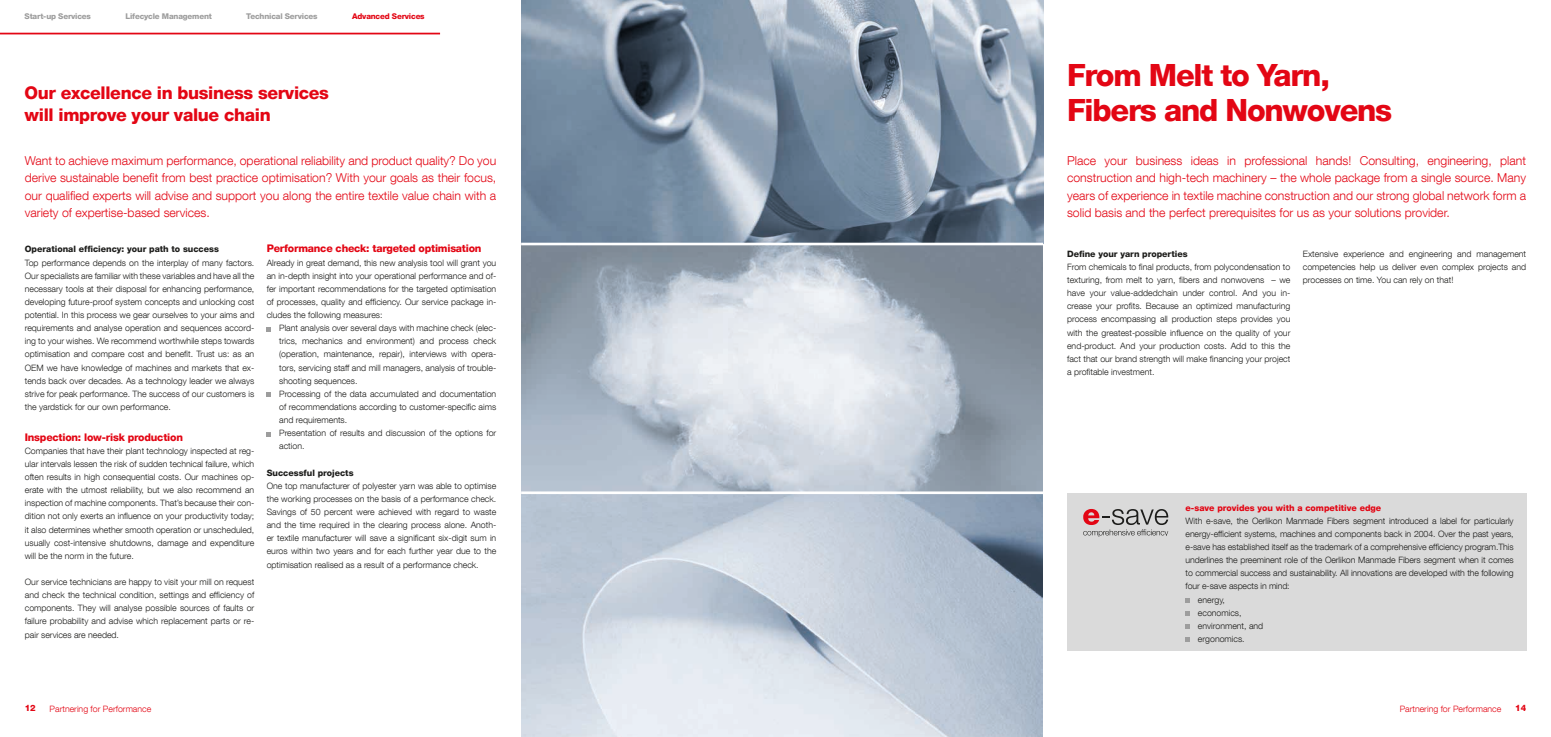
<style>
.page{position:relative;width:1551px;height:737px;background:#fff}
.page>*{position:absolute;margin:0;border:0;box-sizing:border-box;transform-origin:0 0}
.t1{font:800 30.62px/35px "Helvetica Neue LT Com";letter-spacing:-.04em;color:#e30614}
.t2{font:800 17.5px/21.9px "Helvetica Neue LT Com";letter-spacing:-.02em;color:#e30614}
.t3{font:300 12.25px/17.5px "Helvetica Neue LT Com";color:#e30614;text-align:justify}
.t4{font:800 10.5px "Helvetica Neue LT Com";letter-spacing:-.02em;color:#e30614}
.t5{font:300 8.75px/13.1px "Helvetica Neue LT Com";color:#1d1d1b;text-align:justify}
.t6{font:800 8.75px "Helvetica Neue LT Com";color:#1d1d1b}
.t7{font:300 8.75px "Helvetica Neue LT Com";color:#e30614}
.t8{font:800 8.75px "Helvetica Neue LT Com";color:#e30614}
.t9{font:800 7.88px "Helvetica Neue LT Com";letter-spacing:-.02em;color:#9d9d9d}
.t10{font:800 7.88px "Helvetica Neue LT Com";letter-spacing:-.02em;color:#e30614}
</style>
<div class="page">
<hr style="left:0;top:33px;width:440px;height:1px;background:#e30614">
<svg style="left:267px;top:327px;width:4px;height:4px"></svg>
<svg style="left:267px;top:392px;width:4px;height:5px"></svg>
<svg style="left:267px;top:432px;width:4px;height:4px"></svg>
<div style="left:1067px;top:493px;width:458px;height:157px;background:#dadada"></div>
<svg style="left:1185px;top:598px;width:4px;height:4px"></svg>
<svg style="left:1185px;top:611px;width:4px;height:4px"></svg>
<svg style="left:1185px;top:624px;width:4px;height:5px"></svg>
<svg style="left:1185px;top:637px;width:4px;height:5px"></svg>
<img style="left:521px;top:0;width:522px;height:737px">
<hr style="left:521px;top:243px;width:522px;height:2px;background:#fff">
<hr style="left:521px;top:491px;width:522px;height:3px;background:#fff">
<svg style="left:1083px;top:509px;width:85px;height:28px"></svg>
<p class="t9" style="left:25px;top:12px;width:68px">Start-up Services</p>
<p class="t9" style="left:125px;top:12px;width:88px">Lifecycle Management</p>
<p class="t9" style="left:246px;top:12px;width:73px">Technical Services</p>
<p class="t10" style="left:352px;top:12px;width:74px">Advanced Services</p>
<h2 class="t2" style="left:25px;top:82px;width:306px">Our excellence in business services will improve your value chain</h2>
<p class="t3" style="left:25px;top:151px;width:473px">Want to achieve maximum performance, operational reliability and product quality? Do you derive sustainable benefit from best practice optimisation? With your goals as their focus, our qualified experts will advise and support you along the entire textile value chain with a variety of expertise-based services.</p>
<p class="t6" style="left:25px;top:244px;width:196px">Operational efficiency: your path to success</p>
<p class="t5" style="left:25px;top:256px;width:231px">Top performance depends on the interplay of many factors.<br>Our specialists are familiar with these variables and have all the necessary tools at their disposal for enhancing performance, developing future-proof system concepts and unlocking cost potential. In this process we gear ourselves to your aims and requirements and analyse operation and sequences accord&shy;ing to your wishes. We recommend worthwhile steps towards optimisation and compare cost and benefit. Trust us: as an OEM we have knowledge of machines and markets that ex&shy;tends back over decades. As a technology leader we always strive for peak performance. The success of our customers is the yardstick for our own performance.</p>
<p class="t4" style="left:25px;top:430px;width:160px">Inspection: low-risk production</p>
<p class="t5" style="left:25px;top:444px;width:231px">Companies that have their plant technology inspected at reg&shy;ular intervals lessen the risk of sudden technical failure, which often results in high consequential costs. Our machines op&shy;erate with the utmost reliability, but we also recommend an inspection of machine components. That’s because their con&shy;dition not only exerts an influence on your productivity today; it also determines whether smooth operation or unscheduled, usually cost-intensive shutdowns, damage and expenditure will be the norm in the future.</p>
<p class="t5" style="left:25px;top:575px;width:231px">Our service technicians are happy to visit your mill on request and check the technical condition, settings and efficiency of components. They will analyse possible sources of faults or failure probability and advise which replacement parts or re&shy;pair services are needed.</p>
<p class="t4" style="left:267px;top:242px;width:216px">Performance check: targeted optimisation</p>
<p class="t5" style="left:267px;top:256px;width:231px">Already in great demand, this new analysis tool will grant you an in-depth insight into your operational performance and of&shy;fer important recommendations for the targeted optimisation of processes, quality and efficiency. Our service package in&shy;cludes the following measures:</p>
<p class="t5" style="left:279px;top:321px;width:219px;text-align:left">Plant analysis over several days with machine check (elec&shy;trics, mechanics and environment) and process check (operation, maintenance, repair), interviews with opera&shy;tors, servicing staff and mill managers, analysis of trouble&shy;shooting sequences.<br>Processing of the data accumulated and documentation of recommendations according to customer-specific aims and requirements.<br>Presentation of results and discussion of the options for action.</p>
<p class="t6" style="left:267px;top:467px;width:88px">Successful projects</p>
<p class="t5" style="left:267px;top:479px;width:231px">One top manufacturer of polyester yarn was able to optimise the working processes on the basis of a performance check.<br>Savings of 50 percent were achieved with regard to waste and the time required in the clearing process alone. Anoth&shy;er textile manufacturer will save a significant six-digit sum in euros within two years and for each further year due to the optimisation realised as a result of a performance check.</p>
<h1 class="t1" style="left:1067px;top:58px;width:327px">From Melt to Yarn,<br>Fibers and Nonwovens</h1>
<p class="t3" style="left:1067px;top:151px;width:460px">Place your business ideas in professional hands! Consulting, engineering, plant construction and high-tech machinery – the whole package from a single source. Many years of experience in textile machine construction and our strong global network form a solid basis and the perfect prerequisites for us as your solutions provider.</p>
<p class="t6" style="left:1067px;top:248px;width:122px">Define your yarn properties</p>
<p class="t5" style="left:1067px;top:260px;width:225px">From chemicals to final products, from polycondensation to texturing, from melt to yarn, fibers and nonwovens – we have your value-addedchain under control. And you in&shy;crease your profits. Because an optimized manufacturing process encompassing all production steps provides you with the greatest-possible influence on the quality of your end-product. And your production costs. Add to this the fact that our brand strength will make financing your project a profitable investment.</p>
<p class="t5" style="left:1302px;top:247px;width:225px">Extensive experience and engineering and management competencies help us deliver even complex projects and processes on time. You can rely on that!</p>
<p class="t8" style="left:1185px;top:502px;width:197px">e-save provides you with a competitive edge</p>
<p class="t5" style="left:1185px;top:514px;width:329px">With e-save, the Oerlikon Manmade Fibers segment introduced a label for particularly</p>
<p class="t5" style="left:1185px;top:527px;width:329px">energy-efficient systems, machines and components back in 2004. Over the past years,</p>
<p class="t5" style="left:1185px;top:540px;width:329px">e-save has established itself as the trademark of a comprehensive efficiency program.This</p>
<p class="t5" style="left:1185px;top:553px;width:329px">underlines the preeminent role of the Oerlikon Manmade Fibers segment when it comes</p>
<p class="t5" style="left:1185px;top:566px;width:329px">to commercial success and sustainability. All innovations are developed with the following</p>
<p class="t5" style="left:1185px;top:579px;width:106px">four e-save aspects in mind:</p>
<p class="t5" style="left:1197px;top:592px;width:29px">energy,</p>
<p class="t5" style="left:1197px;top:606px;width:45px">economics,</p>
<p class="t5" style="left:1197px;top:619px;width:67px">environment, and</p>
<p class="t5" style="left:1197px;top:632px;width:48px">ergonomics.</p>
<p class="t8" style="left:25px;top:702px;width:13px">12</p>
<p class="t7" style="left:50px;top:703px;width:103px">Partnering for Performance</p>
<p class="t7" style="left:1399px;top:703px;width:103px">Partnering for Performance</p>
<p class="t8" style="left:1514px;top:703px;width:13px">14</p>
</div>
